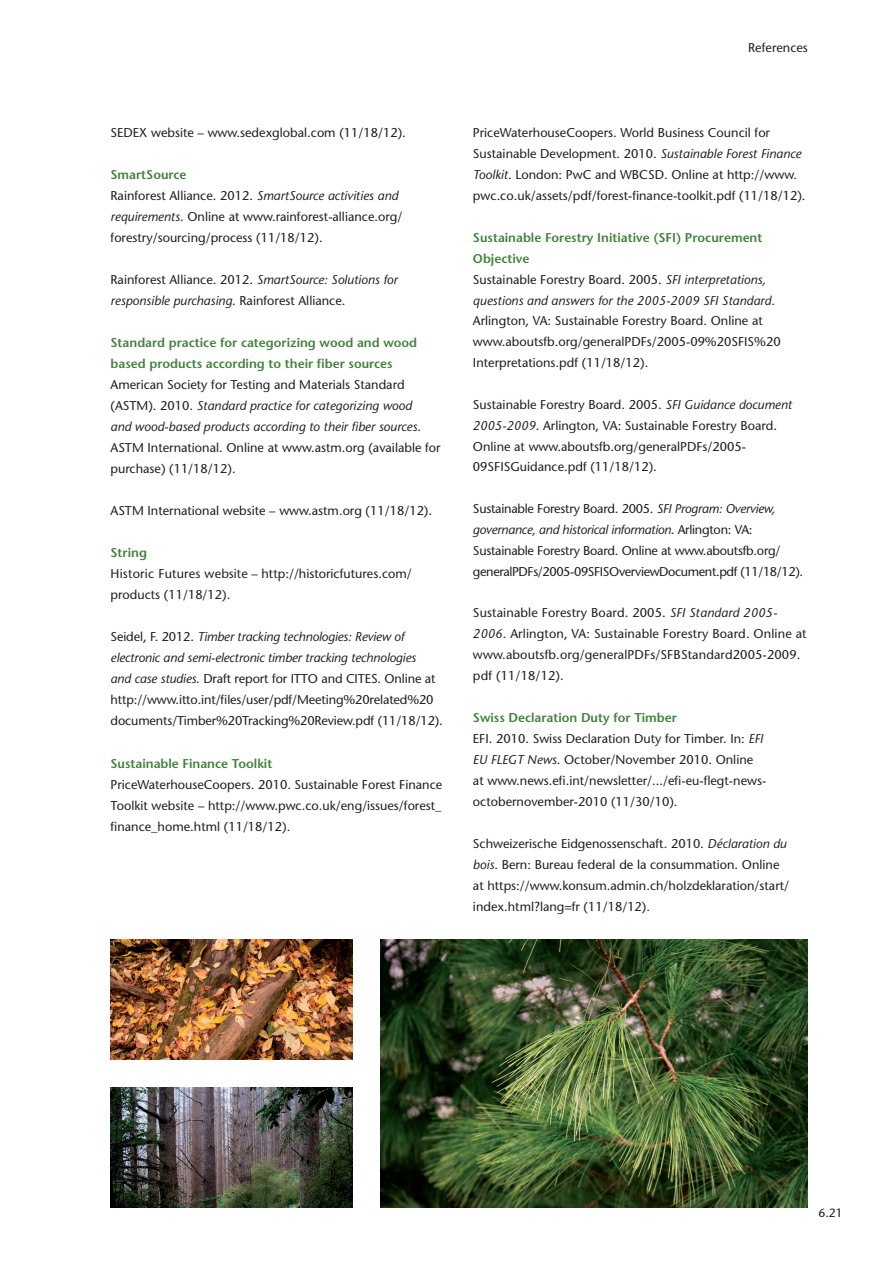
<style>
.page{position:relative;width:893px;height:1263px;background:#fff}
.page>*{position:absolute;margin:0;border:0;box-sizing:border-box;transform-origin:0 0}
.t1{font:500 12.75px/21px "Stone Sans Std";color:#231f20}
.t2{font:500 12.75px/20.9px "Stone Sans Std";letter-spacing:-.02em;color:#231f20}
.t3{font:600 12.75px/21px "Stone Sans Std";color:#43823c}
.t4{font:italic 500 12.75px/21px "Stone Sans Std";color:#231f20}
.t5{font:500 12px "Stone Sans Std";color:#231f20}
.s1{font-weight:600;color:#43823c}
.s2{font-style:italic}
.s3{font-style:normal}
</style>
<div class="page">
<img style="left:380px;top:939px;width:428px;height:269px">
<img style="left:111px;top:939px;width:241px;height:120px">
<img style="left:111px;top:1088px;width:241px;height:120px">
<p class="t1" style="left:111px;top:122px;width:297px">SEDEX website – www.sedexglobal.com (11/18/12).</p>
<p class="t1" style="left:111px;top:164px;width:293px"><span class="s1">SmartSource<br></span>Rainforest Alliance. 2012. <span class="s2">SmartSource activities and requirements</span>. Online at www.rainforest-alliance.org/ forestry/sourcing/process (11/18/12).</p>
<p class="t4" style="left:111px;top:269px;width:289px"><span class="s3">Rainforest Alliance. 2012.</span> SmartSource: Solutions for responsible purchasing<span class="s3">. Rainforest Alliance.</span></p>
<p class="t3" style="left:111px;top:332px;width:308px">Standard practice for categorizing wood and wood based products according to their fiber sources</p>
<p class="t1" style="left:111px;top:374px;width:332px">American Society for Testing and Materials Standard (ASTM). 2010. <span class="s2">Standard practice for categorizing wood<br>and wood-based products according to their fiber sources</span>.<br>ASTM International. Online at www.astm.org (available for purchase) (11/18/12).</p>
<p class="t1" style="left:111px;top:500px;width:323px">ASTM International website – www.astm.org (11/18/12).</p>
<p class="t3" style="left:111px;top:542px;width:38px">String</p>
<p class="t1" style="left:111px;top:563px;width:303px">Historic Futures website – http://historicfutures.com/ products (11/18/12).</p>
<p class="t1" style="left:111px;top:626px;width:334px">Seidel, F. 2012. <span class="s2">Timber tracking technologies: Review of electronic and semi-electronic timber tracking technologies<br>and case studies</span>. Draft report for ITTO and CITES. Online at http://www.itto.int/files/user/pdf/Meeting%20related%20 documents/Timber%20Tracking%20Review.pdf (11/18/12).</p>
<p class="t3" style="left:111px;top:753px;width:163px">Sustainable Finance Toolkit</p>
<p class="t1" style="left:111px;top:774px;width:333px;text-align:justify">PriceWaterhouseCoopers. 2010. Sustainable Forest Finance Toolkit website – http://www.pwc.co.uk/eng/issues/forest_ finance_home.html (11/18/12).</p>
<p class="t1" style="left:748px;top:37px;width:61px">References</p>
<p class="t1" style="left:473px;top:122px;width:334px">PriceWaterhouseCoopers. World Business Council for Sustainable Development. 2010. <span class="s2">Sustainable Forest Finance Toolkit</span>. London: PwC and WBCSD. Online at http://www. pwc.co.uk/assets/pdf/forest-finance-toolkit.pdf (11/18/12).</p>
<p class="t1" style="left:473px;top:227px;width:309px"><span class="s1">Sustainable Forestry Initiative (SFI) Procurement Objective<br></span>Sustainable Forestry Board. 2005. <span class="s2">SFI interpretations, questions and answers for the 2005-2009 SFI Standard</span>.<br>Arlington, VA: Sustainable Forestry Board. Online at www.aboutsfb.org/generalPDFs/2005-09%20SFIS%20<br>Interpretations.pdf (11/18/12).</p>
<p class="t1" style="left:473px;top:394px;width:321px">Sustainable Forestry Board. 2005. <span class="s2">SFI Guidance document 2005-2009</span>. Arlington, VA: Sustainable Forestry Board.<br>Online at www.aboutsfb.org/generalPDFs/2005- 09SFISGuidance.pdf (11/18/12).</p>
<p class="t2" style="left:473px;top:498px;width:332px">Sustainable Forestry Board. 2005. <span class="s2">SFI Program: Overview, governance, and historical information</span>. Arlington: VA:<br>Sustainable Forestry Board. Online at www.aboutsfb.org/ generalPDFs/2005-09SFISOverviewDocument.pdf (11/18/12).</p>
<p class="t1" style="left:473px;top:602px;width:335px">Sustainable Forestry Board. 2005. <span class="s2">SFI Standard 2005- 2006</span>. Arlington, VA: Sustainable Forestry Board. Online at www.aboutsfb.org/generalPDFs/SFBStandard2005-2009. pdf (11/18/12).</p>
<p class="t1" style="left:473px;top:707px;width:295px"><span class="s1">Swiss Declaration Duty for Timber<br></span>EFI. 2010. Swiss Declaration Duty for Timber. In: <span class="s2">EFI EU FLEGT News</span>. October/November 2010. Online at www.news.efi.int/newsletter/.../efi-eu-flegt-news&shy;octobernovember-2010 (11/30/10).</p>
<p class="t1" style="left:473px;top:833px;width:318px">Schweizerische Eidgenossenschaft. 2010. <span class="s2">Déclaration du bois</span>. Bern: Bureau federal de la consummation. Online at https://www.konsum.admin.ch/holzdeklaration/start/ index.html?lang=fr (11/18/12).</p>
<p class="t5" style="left:819px;top:1205px;width:26px">6.21</p>
</div>
